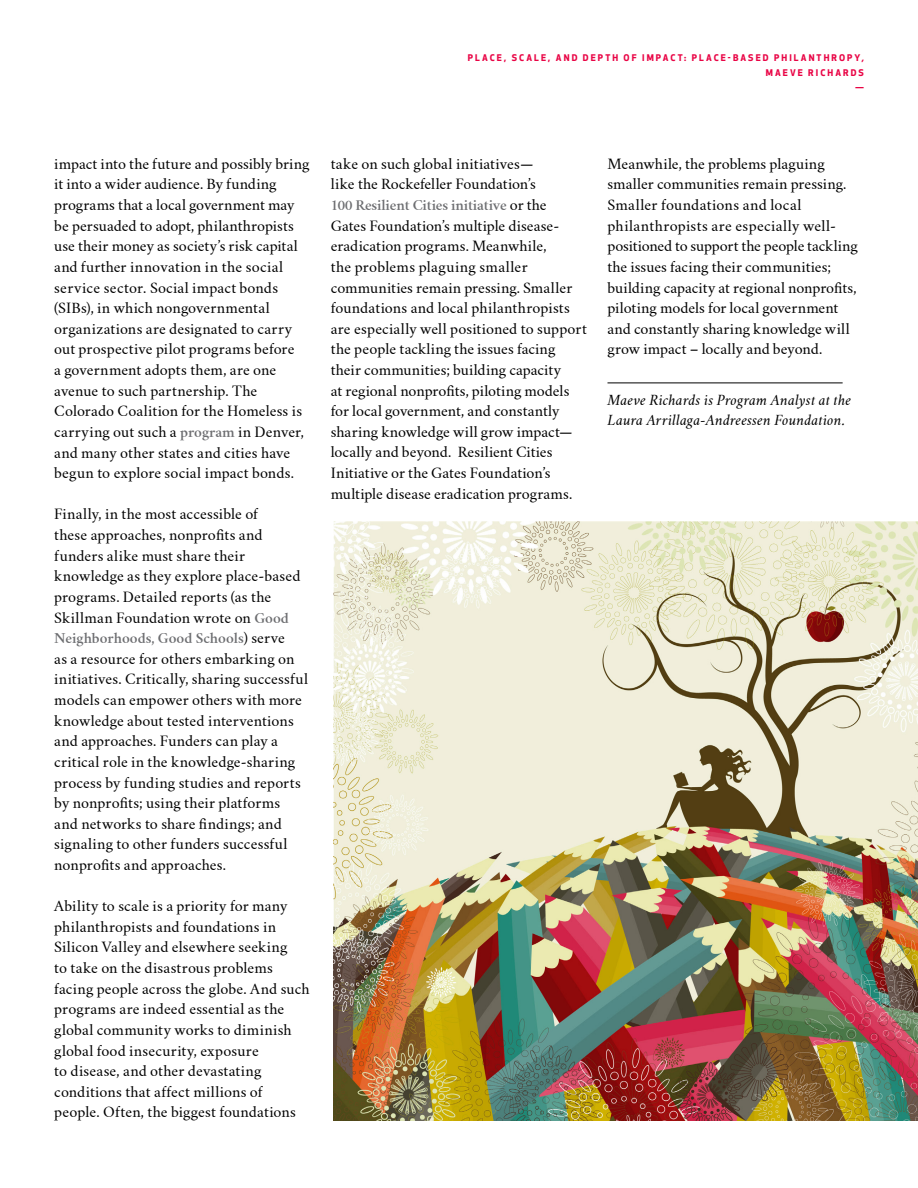
<style>
.page{position:relative;width:918px;height:1188px;background:#fff}
.page>*{position:absolute;margin:0;border:0;box-sizing:border-box;transform-origin:0 0}
.t1{font:13.8px/20.5px "Crimson Text";letter-spacing:.01em;color:#000}
.t2{font:italic 13.8px/20.5px "Crimson Text";letter-spacing:.01em;color:#000}
.t3{font:600 13.5px "Crimson Text";letter-spacing:-.01em;color:#6d6e71}
.t4{font:700 9px/15px "Apex New";letter-spacing:.235em;color:#e90445;text-align:right}
.s1{font-style:italic}
.s2{font-weight:600;font-size:13.5px;color:#6d6e71}
.s3{font-weight:400;font-size:13.8px;color:#000}
</style>
<div class="page">
<hr style="left:608px;top:383px;width:235px;height:1px;background:#000">
<img style="left:334px;top:522px;width:584px;height:599px">
<p class="t4" style="left:468px;top:50px;width:400px">PLACE, SCALE, AND DEPTH OF IMPACT: PLACE-BASED PHILANTHROPY<span class="s1">,<br></span>MAEVE RICHARDS<br>—</p>
<p class="t1" style="left:54px;top:154px;width:257px">impact into the future and possibly bring it into a wider audience. By funding programs that a local government may be persuaded to adopt, philanthropists use their money as society’s risk capital and further innovation in the social service sector. Social impact bonds (SIBs), in which nongovernmental organizations are designated to carry out prospective pilot programs before<br>a government adopts them, are one avenue to such partnership. The Colorado Coalition for the Homeless is carrying out such a <span class="s2">program</span> in Denver, and many other states and cities have begun to explore social impact bonds.</p>
<p class="t1" style="left:54px;top:504px;width:248px">Finally, in the most accessible of<br>these approaches, nonprofits and funders alike must share their knowledge as they explore place-based programs. Detailed reports (as the Skillman Foundation wrote on <span class="s2">Good</span></p>
<p class="t3" style="left:54px;top:630px;width:232px">Neighborhoods, Good Schools<span class="s3">) serve</span></p>
<p class="t1" style="left:54px;top:649px;width:255px">as a resource for others embarking on initiatives. Critically, sharing successful models can empower others with more knowledge about tested interventions and approaches. Funders can play a critical role in the knowledge-sharing process by funding studies and reports by nonprofits; using their platforms<br>and networks to share findings; and signaling to other funders successful nonprofits and approaches.</p>
<p class="t1" style="left:54px;top:896px;width:257px">Ability to scale is a priority for many philanthropists and foundations in Silicon Valley and elsewhere seeking<br>to take on the disastrous problems facing people across the globe. And such programs are indeed essential as the global community works to diminish global food insecurity, exposure<br>to disease, and other devastating conditions that affect millions of people. Often, the biggest foundations</p>
<p class="t1" style="left:331px;top:153px;width:207px">take on such global initiatives— like the Rockefeller Foundation’s</p>
<p class="t3" style="left:331px;top:197px;width:217px">100 Resilient Cities initiative <span class="s3">or the</span></p>
<p class="t1" style="left:331px;top:215px;width:258px">Gates Foundation’s multiple disease&shy;eradication programs. Meanwhile,<br>the problems plaguing smaller communities remain pressing. Smaller foundations and local philanthropists are especially well positioned to support the people tackling the issues facing their communities; building capacity<br>at regional nonprofits, piloting models for local government, and constantly sharing knowledge will grow impact— locally and beyond. Resilient Cities Initiative or the Gates Foundation’s multiple disease eradication programs.</p>
<p class="t1" style="left:608px;top:154px;width:252px">Meanwhile, the problems plaguing smaller communities remain pressing.<br>Smaller foundations and local philanthropists are especially well&shy;positioned to support the people tackling the issues facing their communities; building capacity at regional nonprofits, piloting models for local government and constantly sharing knowledge will grow impact – locally and beyond.</p>
<p class="t2" style="left:608px;top:390px;width:245px">Maeve Richards is Program Analyst at the<br>Laura Arrillaga-Andreessen Foundation.</p>
</div>
